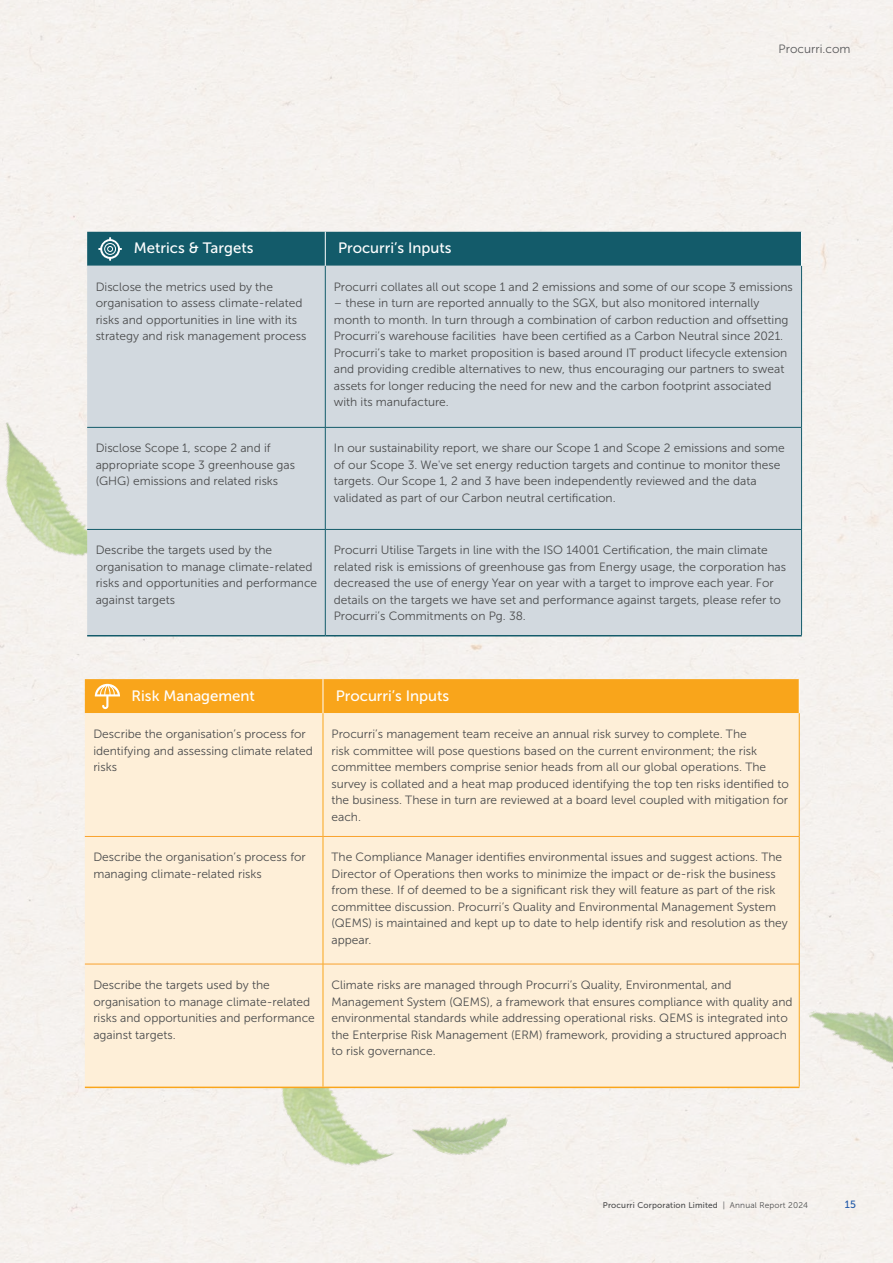
<style>
.page{position:relative;width:893px;height:1263px;background:#fff}
.page>*{position:absolute;margin:0;border:0;box-sizing:border-box;transform-origin:0 0}
.t1{font:15px "Museo Sans 500";color:#fff}
.t2{font:12px/16.5px "Museo Sans 300";color:#4b4c4d}
.t3{font:12px "Museo Sans 300";color:#57585a}
.t4{font:10.5px "Museo Sans 500";color:#2159a8}
.t5{font:8.25px "Museo Sans 500";letter-spacing:.02em;color:#4b4c4d}
.s1{font-family:"Museo Sans 300"}
</style>
<div class="page">
<img style="left:408px;top:1089px;width:100px;height:81px">
<div style="left:0;top:145px;width:16px;height:187px;background:#f5f2ee"></div>
<img style="left:257px;top:1088px;width:137px;height:98px">
<img style="left:808px;top:978px;width:85px;height:120px">
<img style="left:0;top:401px;width:87px;height:175px">
<div style="left:87px;top:266px;width:714px;height:369px;background:#d2d9df"></div>
<hr style="left:87px;top:427px;width:238px;height:1px;background:#135b6a">
<hr style="left:325px;top:427px;width:477px;height:1px;background:#135b6a">
<hr style="left:87px;top:529px;width:238px;height:1px;background:#135b6a">
<hr style="left:325px;top:529px;width:477px;height:1px;background:#135b6a">
<hr style="left:325px;top:266px;width:1px;height:161px;background:#135b6a">
<hr style="left:801px;top:266px;width:1px;height:161px;background:#135b6a">
<hr style="left:325px;top:428px;width:1px;height:101px;background:#135b6a">
<hr style="left:801px;top:428px;width:1px;height:101px;background:#135b6a">
<hr style="left:325px;top:530px;width:1px;height:105px;background:#135b6a">
<hr style="left:801px;top:530px;width:1px;height:105px;background:#135b6a">
<hr style="left:87px;top:635px;width:238px;height:1px;background:#135b6a">
<hr style="left:325px;top:635px;width:477px;height:1px;background:#135b6a">
<div style="left:87px;top:232px;width:714px;height:34px;background:#135b6a"></div>
<div style="left:85px;top:713px;width:714px;height:373px;background:#feefd8"></div>
<hr style="left:85px;top:964px;width:238px;height:1px;background:#f9a22d">
<hr style="left:323px;top:964px;width:476px;height:1px;background:#f9a22d">
<hr style="left:85px;top:1086px;width:238px;height:2px;background:#f9a51b">
<hr style="left:323px;top:1086px;width:476px;height:2px;background:#f9a51b">
<hr style="left:85px;top:836px;width:238px;height:1px;background:#f9a22d">
<hr style="left:323px;top:836px;width:476px;height:1px;background:#f9a22d">
<hr style="left:323px;top:713px;width:1px;height:123px;background:#f9a51b">
<hr style="left:799px;top:713px;width:1px;height:123px;background:#f9a51b">
<hr style="left:323px;top:836px;width:1px;height:128px;background:#f9a51b">
<hr style="left:799px;top:836px;width:1px;height:128px;background:#f9a51b">
<hr style="left:323px;top:964px;width:1px;height:122px;background:#f9a51b">
<hr style="left:799px;top:964px;width:1px;height:122px;background:#f9a51b">
<div style="left:85px;top:679px;width:714px;height:34px;background:#f9a51b"></div>
<p class="t3" style="left:779px;top:42px;width:73px">Procurri.com</p>
<p class="t1" style="left:134px;top:240px;width:121px">Metrics &amp; Targets</p>
<p class="t1" style="left:338px;top:240px;width:115px">Procurri’s Inputs</p>
<p class="t2" style="left:96px;top:278px;width:212px">Disclose the metrics used by the organisation to assess climate-related risks and opportunities in line with its strategy and risk management process</p>
<p class="t2" style="left:334px;top:278px;width:461px">Procurri collates all out scope 1 and 2 emissions and some of our scope 3 emissions</p>
<p class="t2" style="left:334px;top:295px;width:456px">– these in turn are reported annually to the SGX, but also monitored internally month to month. In turn through a combination of carbon reduction and offsetting Procurri’s warehouse facilities have been certified as a Carbon Neutral since 2021.<br>Procurri’s take to market proposition is based around IT product lifecycle extension and providing credible alternatives to new, thus encouraging our partners to sweat assets for longer reducing the need for new and the carbon footprint associated with its manufacture.</p>
<p class="t2" style="left:96px;top:440px;width:201px">Disclose Scope 1, scope 2 and if appropriate scope 3 greenhouse gas (GHG) emissions and related risks</p>
<p class="t2" style="left:334px;top:440px;width:452px">In our sustainability report, we share our Scope 1 and Scope 2 emissions and some of our Scope 3. We've set energy reduction targets and continue to monitor these targets. Our Scope 1, 2 and 3 have been independently reviewed and the data validated as part of our Carbon neutral certification.</p>
<p class="t2" style="left:96px;top:542px;width:223px">Describe the targets used by the organisation to manage climate-related risks and opportunities and performance against targets</p>
<p class="t2" style="left:334px;top:542px;width:454px">Procurri Utilise Targets in line with the ISO 14001 Certification, the main climate related risk is emissions of greenhouse gas from Energy usage, the corporation has decreased the use of energy Year on year with a target to improve each year. For details on the targets we have set and performance against targets, please refer to Procurri’s Commitments on Pg. 38.</p>
<p class="t1" style="left:132px;top:687px;width:125px">Risk Management</p>
<p class="t1" style="left:336px;top:687px;width:115px">Procurri’s Inputs</p>
<p class="t2" style="left:93px;top:726px;width:221px">Describe the organisation’s process for identifying and assessing climate related risks</p>
<p class="t2" style="left:331px;top:726px;width:459px">Procurri’s management team receive an annual risk survey to complete. The<br>risk committee will pose questions based on the current environment; the risk committee members comprise senior heads from all our global operations. The survey is collated and a heat map produced identifying the top ten risks identified to the business. These in turn are reviewed at a board level coupled with mitigation for each.</p>
<p class="t2" style="left:93px;top:849px;width:214px">Describe the organisation’s process for managing climate-related risks</p>
<p class="t2" style="left:331px;top:849px;width:458px">The Compliance Manager identifies environmental issues and suggest actions. The Director of Operations then works to minimize the impact or de-risk the business from these. If of deemed to be a significant risk they will feature as part of the risk committee discussion. Procurri’s Quality and Environmental Management System (QEMS) is maintained and kept up to date to help identify risk and resolution as they appear.</p>
<p class="t2" style="left:93px;top:977px;width:223px">Describe the targets used by the organisation to manage climate-related risks and opportunities and performance against targets.</p>
<p class="t2" style="left:331px;top:977px;width:462px">Climate risks are managed through Procurri’s Quality, Environmental, and Management System (QEMS), a framework that ensures compliance with quality and environmental standards while addressing operational risks. QEMS is integrated into the Enterprise Risk Management (ERM) framework, providing a structured approach to risk governance.</p>
<p class="t5" style="left:603px;top:1200px;width:207px">Procurri Corporation Limited <span class="s1">| Annual Report 2024</span></p>
<p class="t4" style="left:845px;top:1199px;width:13px">15</p>
</div>
